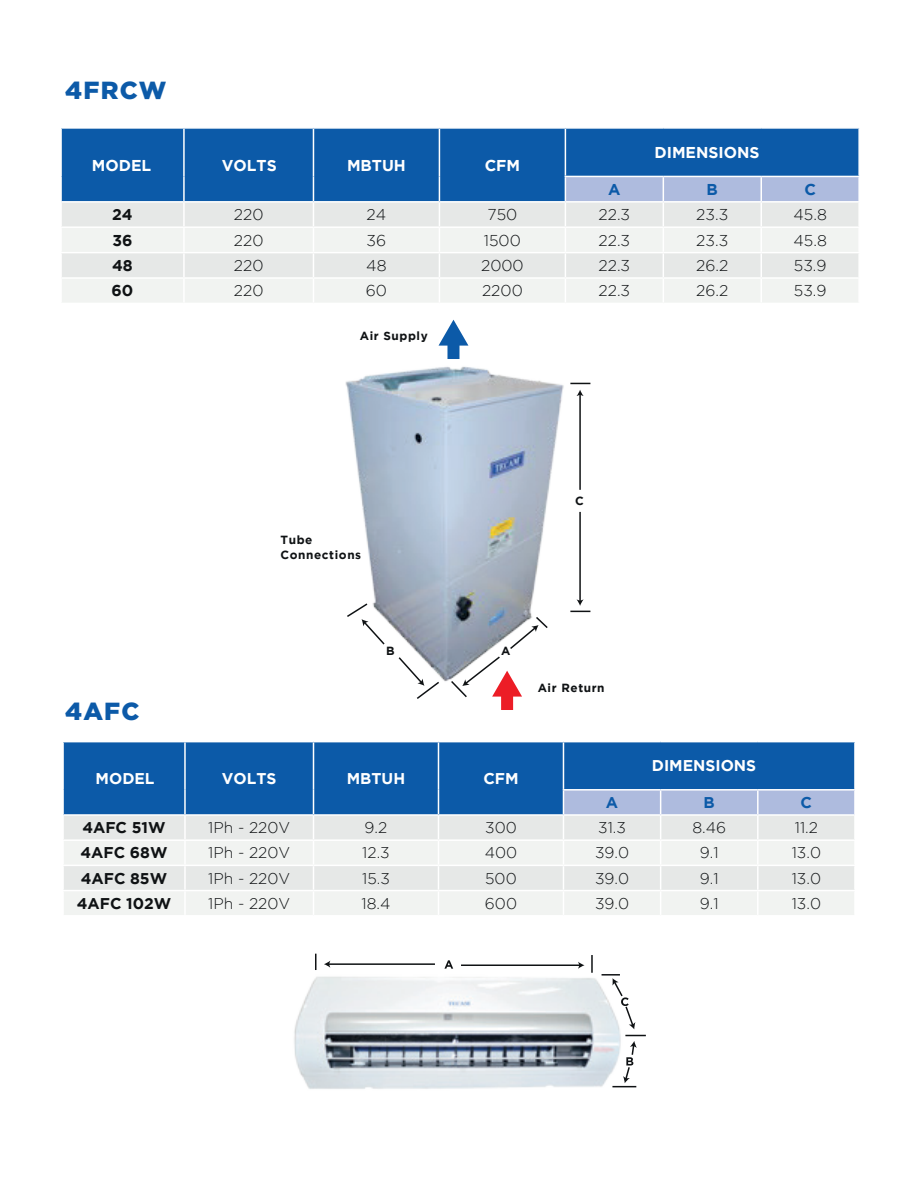
<style>
.page{position:relative;width:918px;height:1188px;background:#fff}
.page>*{position:absolute;margin:0;border:0;box-sizing:border-box;transform-origin:0 0}
.t1{font:900 24.75px "Gotham";letter-spacing:.05em;color:#0c5aa8}
.t2{font:300 15.75px "Gotham";color:#0f1214}
.t3{font:700 15.75px "Gotham";color:#fff}
.t4{font:700 15.75px "Gotham";color:#0f1214}
.t5{font:700 15.75px "Gotham";color:#0c5aa8}
.t6{font:300 15.6px "Gotham";color:#0f1214}
.t7{font:700 15.6px "Gotham";color:#0f1214}
.t8{font:700 15.6px "Gotham";color:#fff}
.t9{font:700 15.6px "Gotham";color:#0c5aa8}
.t10{font:700 11.85px/14.1px "Gotham";letter-spacing:.05em;color:#0f1214}
</style>
<div class="page">
<img style="left:345px;top:350px;width:231px;height:332px">
<div style="left:61px;top:128px;width:123px;height:74px;background:#0c5aa8"></div>
<div style="left:185px;top:129px;width:673px;height:72px;background:#0c5aa8"></div>
<div style="left:62px;top:203px;width:503px;height:23px;background:#e6e8e7"></div>
<svg style="left:62px;top:228px;width:503px;height:74px;fill:#f1f3f1"></svg>
<hr style="left:60px;top:127px;width:124px;height:2px;background:#fff">
<hr style="left:60px;top:129px;width:2px;height:47px;background:#fff">
<hr style="left:183px;top:129px;width:2px;height:47px;background:#fff">
<hr style="left:313px;top:129px;width:1px;height:47px;background:#fff">
<hr style="left:439px;top:129px;width:1px;height:47px;background:#fff">
<hr style="left:565px;top:129px;width:1px;height:47px;background:#fff">
<hr style="left:60px;top:176px;width:2px;height:25px;background:#fff">
<hr style="left:183px;top:176px;width:2px;height:25px;background:#fff">
<hr style="left:60px;top:201px;width:124px;height:2px;background:#fff">
<hr style="left:183px;top:203px;width:2px;height:23px;background:#fff">
<hr style="left:183px;top:228px;width:2px;height:24px;background:#fff">
<hr style="left:60px;top:252px;width:124px;height:1px;background:#fff">
<hr style="left:184px;top:252px;width:129px;height:1px;background:#fff">
<hr style="left:183px;top:253px;width:2px;height:24px;background:#fff">
<hr style="left:313px;top:252px;width:126px;height:1px;background:#fff">
<hr style="left:439px;top:252px;width:126px;height:1px;background:#fff">
<hr style="left:60px;top:277px;width:124px;height:2px;background:#fff">
<hr style="left:184px;top:277px;width:129px;height:2px;background:#fff">
<hr style="left:183px;top:279px;width:2px;height:24px;background:#fff">
<hr style="left:313px;top:277px;width:126px;height:2px;background:#fff">
<svg style="left:313px;top:176px;width:1px;height:126px"></svg>
<hr style="left:439px;top:277px;width:126px;height:2px;background:#fff">
<svg style="left:439px;top:176px;width:1px;height:126px"></svg>
<svg style="left:565px;top:176px;width:294px;height:126px"></svg>
<hr style="left:858px;top:279px;width:2px;height:24px;background:#fff">
<div style="left:447px;top:341px;width:12px;height:18px;background:#0c5aa8"></div>
<svg style="left:439px;top:320px;width:29px;height:26px"></svg>
<div style="left:501px;top:692px;width:12px;height:18px;background:#ec1d26"></div>
<svg style="left:345px;top:602px;width:41px;height:44px"></svg>
<svg style="left:397px;top:656px;width:44px;height:43px"></svg>
<svg style="left:450px;top:615px;width:99px;height:84px"></svg>
<svg style="left:570px;top:383px;width:20px;height:1px"></svg>
<hr style="left:579px;top:394px;width:2px;height:96px;background:#0f1214">
<svg style="left:577px;top:390px;width:7px;height:6px"></svg>
<hr style="left:579px;top:512px;width:2px;height:89px;background:#0f1214">
<svg style="left:570px;top:599px;width:20px;height:13px"></svg>
<div style="left:63px;top:742px;width:122px;height:73px;background:#0c5aa8"></div>
<div style="left:185px;top:742px;width:670px;height:72px;background:#0c5aa8"></div>
<div style="left:64px;top:816px;width:499px;height:23px;background:#e6e8e7"></div>
<svg style="left:64px;top:841px;width:499px;height:74px;fill:#f1f3f1"></svg>
<hr style="left:62px;top:743px;width:2px;height:47px;background:#fff">
<hr style="left:184px;top:743px;width:2px;height:47px;background:#fff">
<hr style="left:313px;top:743px;width:1px;height:47px;background:#fff">
<hr style="left:438px;top:743px;width:1px;height:47px;background:#fff">
<hr style="left:563px;top:743px;width:1px;height:46px;background:#fff">
<hr style="left:854px;top:743px;width:2px;height:46px;background:#fff">
<hr style="left:62px;top:790px;width:2px;height:24px;background:#fff">
<hr style="left:184px;top:790px;width:2px;height:24px;background:#fff">
<hr style="left:563px;top:789px;width:98px;height:2px;background:#fff">
<hr style="left:661px;top:789px;width:97px;height:2px;background:#fff">
<hr style="left:758px;top:789px;width:98px;height:2px;background:#fff">
<hr style="left:62px;top:814px;width:123px;height:2px;background:#fff">
<hr style="left:184px;top:816px;width:2px;height:23px;background:#fff">
<hr style="left:184px;top:841px;width:2px;height:24px;background:#fff">
<hr style="left:62px;top:865px;width:123px;height:1px;background:#fff">
<hr style="left:185px;top:865px;width:129px;height:1px;background:#fff">
<hr style="left:184px;top:866px;width:2px;height:24px;background:#fff">
<hr style="left:314px;top:865px;width:124px;height:1px;background:#fff">
<hr style="left:438px;top:865px;width:125px;height:1px;background:#fff">
<hr style="left:62px;top:890px;width:123px;height:1px;background:#fff">
<hr style="left:185px;top:890px;width:129px;height:1px;background:#fff">
<hr style="left:184px;top:891px;width:2px;height:24px;background:#fff">
<hr style="left:314px;top:890px;width:124px;height:1px;background:#fff">
<svg style="left:313px;top:790px;width:1px;height:125px"></svg>
<hr style="left:438px;top:890px;width:125px;height:1px;background:#fff">
<svg style="left:438px;top:790px;width:1px;height:125px"></svg>
<svg style="left:563px;top:790px;width:292px;height:125px"></svg>
<hr style="left:758px;top:890px;width:98px;height:1px;background:#fff">
<hr style="left:757px;top:891px;width:2px;height:24px;background:#fff">
<hr style="left:854px;top:891px;width:2px;height:24px;background:#fff">
<img style="left:294px;top:960px;width:338px;height:129px">
<svg style="left:591px;top:955px;width:2px;height:18px"></svg>
<svg style="left:315px;top:954px;width:1px;height:16px"></svg>
<hr style="left:461px;top:965px;width:119px;height:1px;background:#0f1214">
<svg style="left:578px;top:962px;width:6px;height:7px"></svg>
<hr style="left:328px;top:963px;width:107px;height:2px;background:#0f1214">
<svg style="left:324px;top:961px;width:6px;height:7px"></svg>
<svg style="left:444px;top:960px;width:9px;height:9px"></svg>
<svg style="left:602px;top:974px;width:33px;height:55px"></svg>
<svg style="left:612px;top:1035px;width:34px;height:52px"></svg>
<h1 class="t1" style="left:65px;top:76px;width:103px">4FRCW</h1>
<p class="t3" style="left:92px;top:156px;width:61px">MODEL</p>
<p class="t3" style="left:222px;top:156px;width:57px">VOLTS</p>
<p class="t3" style="left:347px;top:156px;width:60px">MBTUH</p>
<p class="t3" style="left:485px;top:156px;width:37px">CFM</p>
<p class="t3" style="left:654px;top:143px;width:107px">DIMENSIONS</p>
<p class="t5" style="left:608px;top:180px;width:14px">A</p>
<p class="t5" style="left:707px;top:180px;width:13px">B</p>
<p class="t5" style="left:804px;top:180px;width:13px">C</p>
<p class="t4" style="left:112px;top:206px;width:22px">24</p>
<p class="t2" style="left:234px;top:206px;width:31px">220</p>
<p class="t2" style="left:367px;top:206px;width:21px">24</p>
<p class="t2" style="left:488px;top:206px;width:31px">750</p>
<p class="t2" style="left:599px;top:206px;width:33px">22.3</p>
<p class="t2" style="left:696px;top:206px;width:33px">23.3</p>
<p class="t2" style="left:794px;top:206px;width:35px">45.8</p>
<p class="t4" style="left:112px;top:231px;width:22px">36</p>
<p class="t2" style="left:234px;top:232px;width:31px">220</p>
<p class="t2" style="left:367px;top:232px;width:21px">36</p>
<p class="t2" style="left:484px;top:232px;width:39px">1500</p>
<p class="t2" style="left:599px;top:232px;width:33px">22.3</p>
<p class="t2" style="left:696px;top:232px;width:33px">23.3</p>
<p class="t2" style="left:794px;top:232px;width:35px">45.8</p>
<p class="t4" style="left:112px;top:256px;width:22px">48</p>
<p class="t2" style="left:234px;top:257px;width:31px">220</p>
<p class="t2" style="left:366px;top:257px;width:22px">48</p>
<p class="t2" style="left:481px;top:257px;width:44px">2000</p>
<p class="t2" style="left:599px;top:257px;width:33px">22.3</p>
<p class="t2" style="left:696px;top:257px;width:34px">26.2</p>
<p class="t2" style="left:794px;top:257px;width:34px">53.9</p>
<p class="t4" style="left:112px;top:282px;width:23px">60</p>
<p class="t2" style="left:234px;top:282px;width:31px">220</p>
<p class="t2" style="left:366px;top:282px;width:23px">60</p>
<p class="t2" style="left:482px;top:282px;width:42px">2200</p>
<p class="t2" style="left:599px;top:282px;width:33px">22.3</p>
<p class="t2" style="left:696px;top:282px;width:34px">26.2</p>
<p class="t2" style="left:794px;top:282px;width:34px">53.9</p>
<p class="t10" style="left:360px;top:328px;width:70px">Air Supply</p>
<p class="t10" style="left:281px;top:533px;width:82px">Tube<br>Connections</p>
<p class="t10" style="left:575px;top:494px;width:10px">C</p>
<h1 class="t1" style="left:65px;top:697px;width:76px">4AFC</h1>
<p class="t10" style="left:386px;top:643px;width:10px">B</p>
<p class="t10" style="left:501px;top:644px;width:11px">A</p>
<p class="t8" style="left:96px;top:769px;width:60px">MODEL</p>
<p class="t8" style="left:222px;top:769px;width:56px">VOLTS</p>
<p class="t8" style="left:347px;top:769px;width:60px">MBTUH</p>
<p class="t8" style="left:483px;top:769px;width:37px">CFM</p>
<p class="t10" style="left:538px;top:680px;width:68px">Air Return</p>
<p class="t8" style="left:652px;top:757px;width:106px">DIMENSIONS</p>
<p class="t9" style="left:606px;top:794px;width:14px">A</p>
<p class="t9" style="left:704px;top:794px;width:13px">B</p>
<p class="t9" style="left:801px;top:794px;width:13px">C</p>
<p class="t7" style="left:82px;top:819px;width:85px">4AFC 51W</p>
<p class="t6" style="left:208px;top:819px;width:83px">1Ph - 220V</p>
<p class="t6" style="left:365px;top:819px;width:24px">9.2</p>
<p class="t6" style="left:485px;top:819px;width:33px">300</p>
<p class="t6" style="left:598px;top:819px;width:29px">31.3</p>
<p class="t6" style="left:692px;top:819px;width:35px">8.46</p>
<p class="t6" style="left:795px;top:819px;width:25px">11.2</p>
<p class="t7" style="left:81px;top:844px;width:88px">4AFC 68W</p>
<p class="t6" style="left:208px;top:844px;width:83px">1Ph - 220V</p>
<p class="t6" style="left:362px;top:844px;width:29px">12.3</p>
<p class="t6" style="left:485px;top:844px;width:34px">400</p>
<p class="t6" style="left:595px;top:844px;width:36px">39.0</p>
<p class="t6" style="left:700px;top:844px;width:20px">9.1</p>
<p class="t6" style="left:792px;top:844px;width:31px">13.0</p>
<p class="t7" style="left:81px;top:869px;width:88px">4AFC 85W</p>
<p class="t6" style="left:208px;top:870px;width:83px">1Ph - 220V</p>
<p class="t6" style="left:362px;top:870px;width:29px">15.3</p>
<p class="t6" style="left:485px;top:870px;width:33px">500</p>
<p class="t6" style="left:595px;top:870px;width:36px">39.0</p>
<p class="t6" style="left:700px;top:870px;width:20px">9.1</p>
<p class="t6" style="left:792px;top:870px;width:31px">13.0</p>
<p class="t7" style="left:77px;top:894px;width:96px">4AFC 102W</p>
<p class="t6" style="left:208px;top:895px;width:83px">1Ph - 220V</p>
<p class="t6" style="left:362px;top:895px;width:30px">18.4</p>
<p class="t6" style="left:485px;top:895px;width:34px">600</p>
<p class="t6" style="left:595px;top:895px;width:36px">39.0</p>
<p class="t6" style="left:700px;top:895px;width:20px">9.1</p>
<p class="t6" style="left:792px;top:895px;width:31px">13.0</p>
</div>
